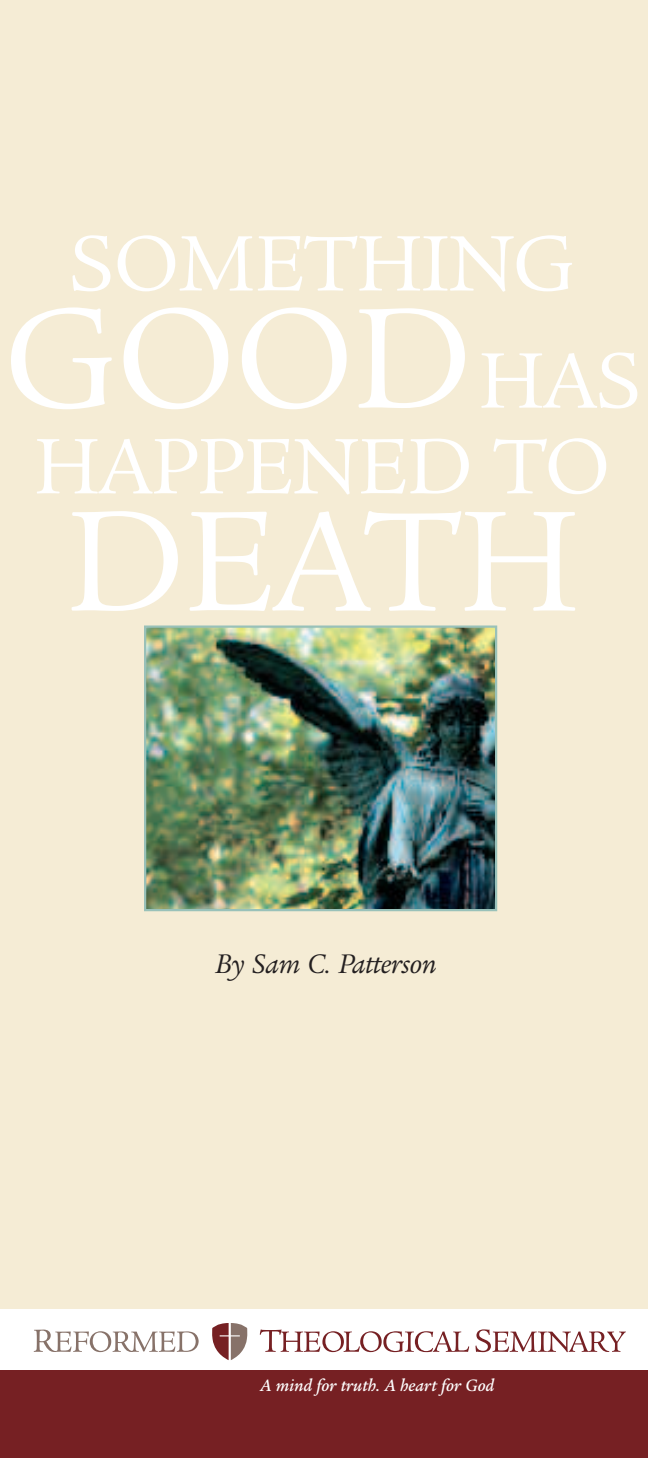
<style>
.page{position:relative;width:648px;height:1458px;background:#fff}
.page>*{position:absolute;margin:0;border:0;box-sizing:border-box;transform-origin:0 0}
.t1{font:155.25px "Legacy Ser ITC";letter-spacing:-.015em;color:#fff}
.t2{font:85.5px "Legacy Ser ITC";letter-spacing:-.015em;color:#fff}
.t3{font:italic 29.25px "Legacy Ser ITC";letter-spacing:-.015em;color:#231f20}
.t4{font:italic 500 18px "Legacy Ser ITC";color:#fff}
.s1{font-size:85.5px}
</style>
<div class="page">
<div style="left:0;top:1306px;width:648px;height:152px;background:#762023"></div>
<div style="left:0;top:0;width:648px;height:1310px;background:#f5ecd5"></div>
<img style="left:147px;top:629px;width:347px;height:279px">
<div style="left:144px;top:626px;width:353px;height:285px;border:2px solid #99c1b9"></div>
<div style="left:0;top:1310px;width:648px;height:60px;background:#fff"></div>
<svg style="left:34px;top:1330px;width:165px;height:22px"></svg>
<svg style="left:260px;top:1329px;width:209px;height:23px"></svg>
<svg style="left:476px;top:1329px;width:150px;height:23px"></svg>
<svg style="left:212px;top:1323px;width:36px;height:37px"></svg>
<h2 class="t2" style="left:69px;top:211px;width:508px">SOMETHING</h2>
<h1 class="t1" style="left:3px;top:263px;width:640px">GOOD<span class="s1">HAS</span></h1>
<h2 class="t2" style="left:34px;top:414px;width:579px">HAPPENED TO</h2>
<h1 class="t1" style="left:65px;top:466px;width:516px">DEATH</h1>
<h3 class="t3" style="left:215px;top:946px;width:223px">By Sam C. Patterson</h3>
<p class="t4" style="left:260px;top:1374px;width:235px">A mind for truth. A heart for God</p>
</div>
